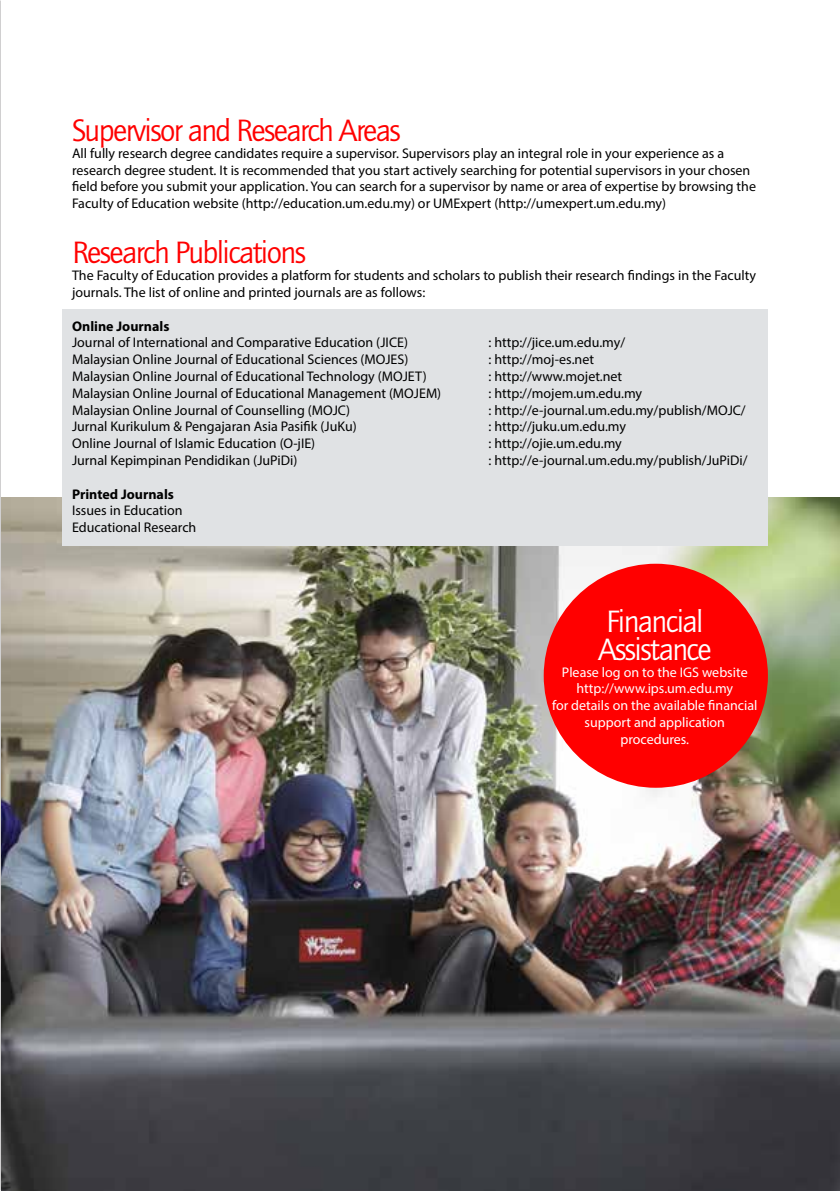
<style>
.page{position:relative;width:840px;height:1191px;background:#fff}
.page>*{position:absolute;margin:0;border:0;box-sizing:border-box;transform-origin:0 0}
.t1{font:32px "Quay Sans EF";letter-spacing:-.05em;color:#f00}
.t2{font:32px/28px "Quay Sans EF";letter-spacing:-.05em;color:#fff}
.t3{font:14px/16.8px "Myriad Pro";color:#000}
.t4{font:14px/16.8px "Myriad Pro";color:#fff;text-align:center}
.t5{font:700 14px "Myriad Pro";color:#000}
</style>
<div class="page">
<img style="left:0;top:0;width:1px;height:850px">
<img style="left:1px;top:497px;width:838px;height:694px">
<div style="left:62px;top:309px;width:705px;height:237px;background:#e0e2e4"></div>
<div style="left:543px;top:564px;width:224px;height:223px;background:#f00;border-radius:50%"></div>
<h1 class="t1" style="left:72px;top:113px;width:330px">Supervisor and Research Areas</h1>
<p class="t3" style="left:72px;top:144px;width:685px">All fully research degree candidates require a supervisor. Supervisors play an integral role in your experience as a research degree student. It is recommended that you start actively searching for potential supervisors in your chosen field before you submit your application. You can search for a supervisor by name or area of expertise by browsing the Faculty of Education website (http://education.um.edu.my) or UMExpert (http://umexpert.um.edu.my)</p>
<h1 class="t1" style="left:72px;top:235px;width:235px">Research Publications</h1>
<p class="t3" style="left:72px;top:267px;width:685px">The Faculty of Education provides a platform for students and scholars to publish their research findings in the Faculty journals. The list of online and printed journals are as follows:</p>
<p class="t5" style="left:72px;top:317px;width:99px">Online Journals</p>
<p class="t3" style="left:72px;top:334px;width:337px">Journal of International and Comparative Education (JICE)</p>
<p class="t3" style="left:488px;top:334px;width:138px">: http://jice.um.edu.my/</p>
<p class="t3" style="left:72px;top:351px;width:337px">Malaysian Online Journal of Educational Sciences (MOJES)</p>
<p class="t3" style="left:488px;top:351px;width:107px">: http://moj-es.net</p>
<p class="t3" style="left:72px;top:367px;width:356px">Malaysian Online Journal of Educational Technology (MOJET)</p>
<p class="t3" style="left:488px;top:367px;width:135px">: http://www.mojet.net</p>
<p class="t3" style="left:72px;top:384px;width:370px">Malaysian Online Journal of Educational Management (MOJEM)</p>
<p class="t3" style="left:488px;top:384px;width:155px">: http://mojem.um.edu.my</p>
<p class="t3" style="left:72px;top:401px;width:279px">Malaysian Online Journal of Counselling (MOJC)</p>
<p class="t3" style="left:488px;top:401px;width:258px">: http://e-journal.um.edu.my/publish/MOJC/</p>
<p class="t3" style="left:72px;top:418px;width:286px">Jurnal Kurikulum &amp; Pengajaran Asia Pasifik (JuKu)</p>
<p class="t3" style="left:488px;top:418px;width:139px">: http://juku.um.edu.my</p>
<p class="t3" style="left:72px;top:435px;width:244px">Online Journal of Islamic Education (O-jIE)</p>
<p class="t3" style="left:488px;top:435px;width:135px">: http://ojie.um.edu.my</p>
<p class="t3" style="left:72px;top:451px;width:227px">Jurnal Kepimpinan Pendidikan (JuPiDi)</p>
<p class="t3" style="left:488px;top:451px;width:260px">: http://e-journal.um.edu.my/publish/JuPiDi/</p>
<p class="t5" style="left:72px;top:485px;width:103px">Printed Journals</p>
<p class="t3" style="left:72px;top:502px;width:126px">Issues in Education<br>Educational Research</p>
<h1 class="t2" style="left:597px;top:607px;width:115px">Financial<br>Assistance</h1>
<p class="t4" style="left:552px;top:663px;width:207px">Please log on to the IGS website http://www.ips.um.edu.my<br>for details on the available financial support and application procedures.</p>
</div>
